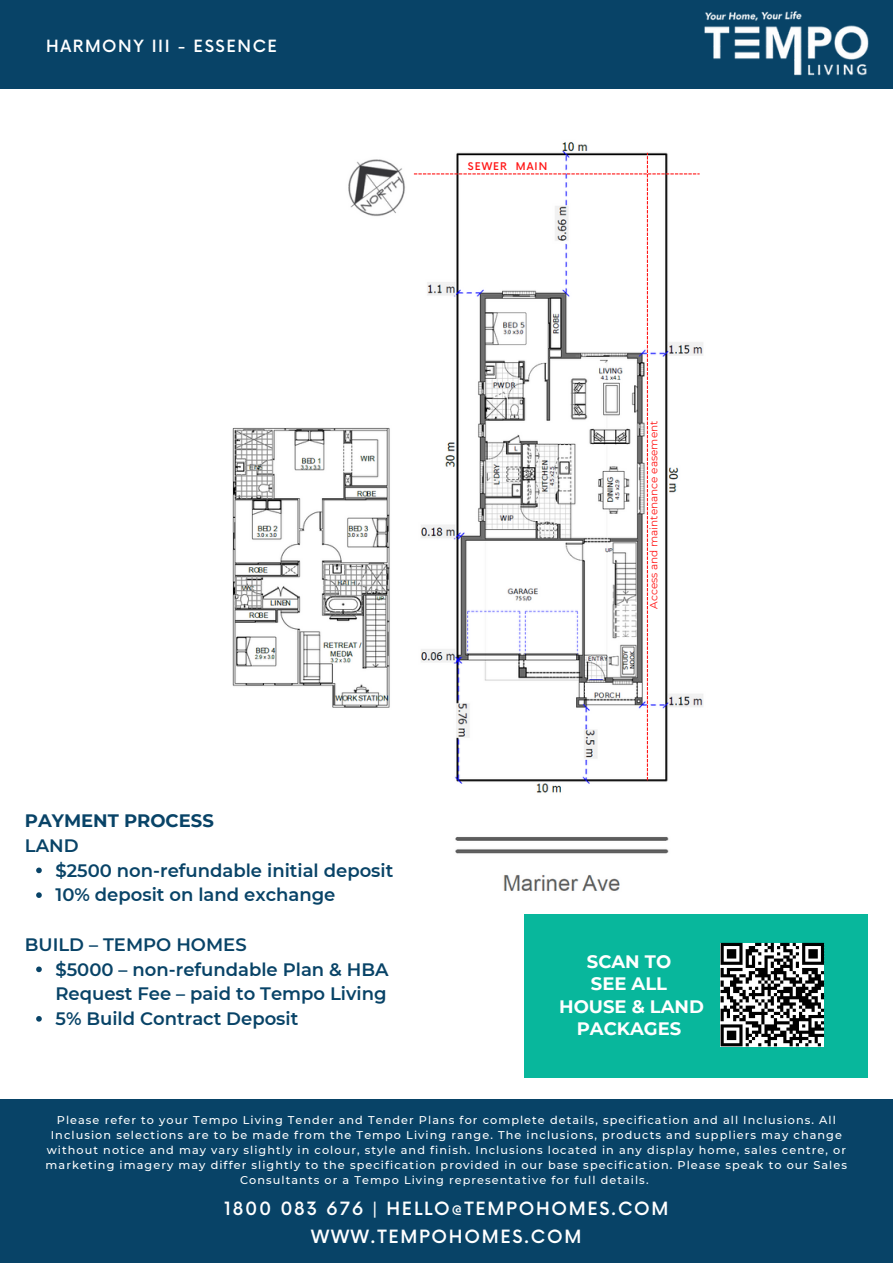
<style>
.page{position:relative;width:893px;height:1264px;background:#fff}
.page>*{position:absolute;margin:0;border:0;box-sizing:border-box;transform-origin:0 0}
.t1{font:600 18px/24.8px "Montserrat";color:#084367}
.t2{font:700 18px/22.5px "Montserrat";color:#fff;text-align:center}
.t3{font:700 18px "Montserrat";color:#084367}
.t4{font:500 17.85px "Now";letter-spacing:.095em;color:#fff}
.t5{font:500 16.35px "Now";letter-spacing:.095em;color:#fff}
.t6{font:500 11.25px/15px "Montserrat";letter-spacing:.095em;color:#fff;text-align:center}
.t7{font:10.5px "Montserrat";color:#ff1616}
.t8{font:500 10.35px "Now";letter-spacing:.095em;color:#ff1616}
</style>
<div class="page">
<div style="left:0;top:1099px;width:892px;height:163px;background:#084367"></div>
<div style="left:0;top:0;width:892px;height:89px;background:#084367"></div>
<img style="left:704px;top:11px;width:165px;height:65px">
<img style="left:232px;top:142px;width:471px;height:749px">
<svg style="left:36px;top:867px;width:6px;height:6px"></svg>
<svg style="left:36px;top:892px;width:6px;height:6px"></svg>
<svg style="left:36px;top:966px;width:6px;height:6px"></svg>
<svg style="left:36px;top:1016px;width:6px;height:5px"></svg>
<svg style="left:414px;top:153px;width:285px;height:627px"></svg>
<div style="left:524px;top:914px;width:343px;height:163px;background:#08b79c"></div>
<svg style="left:720px;top:942px;width:104px;height:104px;background:#7b7c7c"></svg>
<h3 class="t5" style="left:46px;top:37px;width:232px">HARMONY III - ESSENCE</h3>
<p class="t8" style="left:468px;top:161px;width:81px">SEWER MAIN</p>
<h1 class="t3" style="left:25px;top:809px;width:190px">PAYMENT PROCESS</h1>
<h1 class="t1" style="left:25px;top:833px;width:55px">LAND</h1>
<h1 class="t1" style="left:55px;top:857px;width:339px">$2500 non-refundable initial deposit<br>10% deposit on land exchange</h1>
<h1 class="t1" style="left:25px;top:932px;width:223px">BUILD – TEMPO HOMES</h1>
<h1 class="t1" style="left:55px;top:956px;width:334px;text-align:justify">$5000 – non-refundable Plan &amp; HBA Request Fee – paid to Tempo Living 5% Build Contract Deposit</h1>
<p class="t7" style="left:647px;top:608px;width:189px;rotate:-90deg">Access and maintenance easement</p>
<h1 class="t2" style="left:559px;top:950px;width:146px">SCAN TO<br>SEE ALL<br>HOUSE &amp; LAND<br>PACKAGES</h1>
<p class="t6" style="left:46px;top:1112px;width:802px">Please refer to your Tempo Living Tender and Tender Plans for complete details, specification and all Inclusions. All Inclusion selections are to be made from the Tempo Living range. The inclusions, products and suppliers may change without notice and may vary slightly in colour, style and finish. Inclusions located in any display home, sales centre, or marketing imagery may differ slightly to the specification provided in our base specification. Please speak to our Sales Consultants or a Tempo Living representative for full details.</p>
<h2 class="t4" style="left:224px;top:1198px;width:446px">1800 083 676 | HELLO@TEMPOHOMES.COM</h2>
<h2 class="t4" style="left:311px;top:1226px;width:272px">WWW.TEMPOHOMES.COM</h2>
</div>
